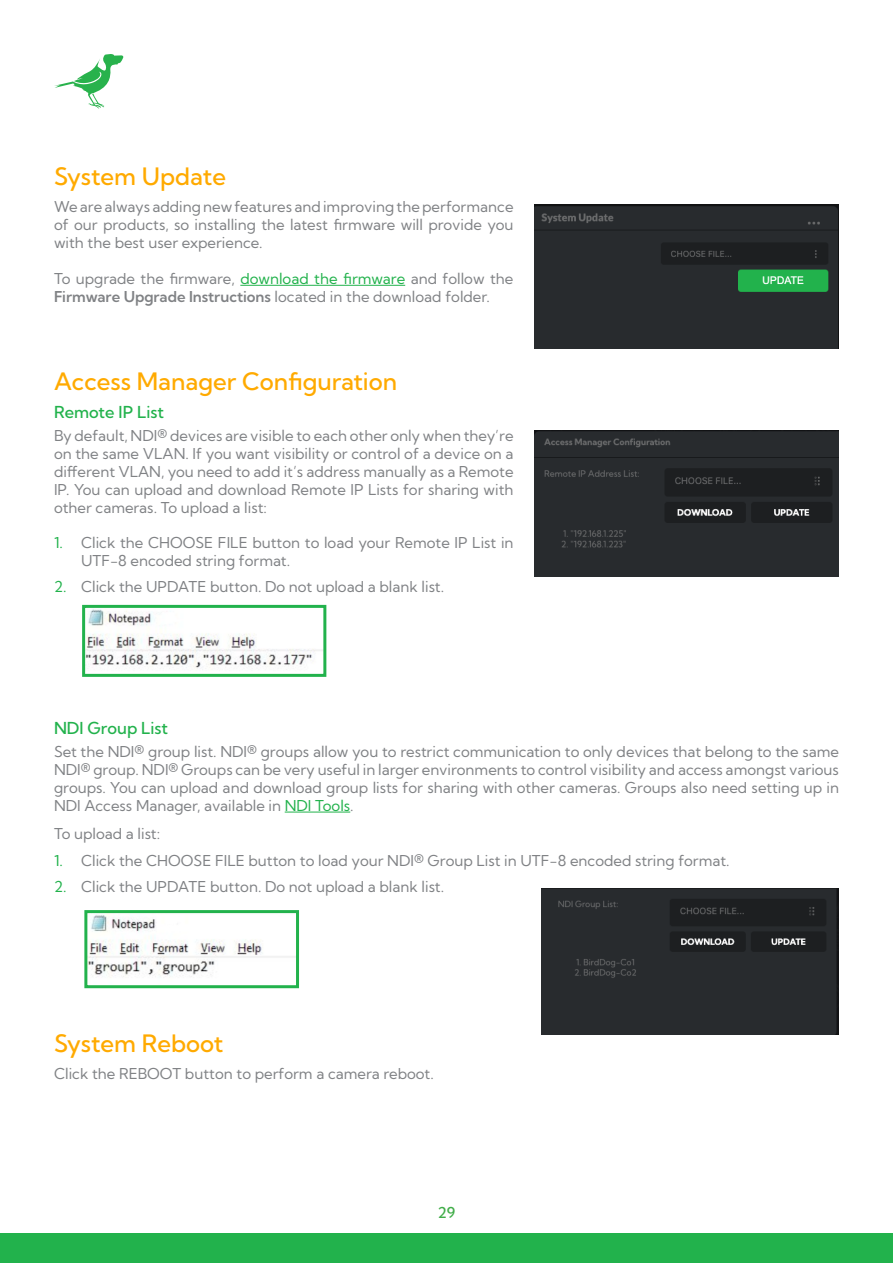
<style>
.page{position:relative;width:893px;height:1263px;background:#fff}
.page>*{position:absolute;margin:0;border:0;box-sizing:border-box;transform-origin:0 0}
.t1{font:24px "Kumbh Sans";color:#fa0}
.t2{font:16.5px "Kumbh Sans";color:#22b24c}
.t3{font:15px/18px "Kumbh Sans";color:#808285;text-align:justify}
.t4{font:15px "Kumbh Sans";color:#41ad49}
.s1{color:#22b24c}
</style>
<div class="page">
<div style="left:0;top:1233px;width:893px;height:30px;background:#22b24c"></div>
<svg style="left:54px;top:54px;width:69px;height:55px"></svg>
<hr style="left:240px;top:285px;width:165px;height:1px;background:#22b24c">
<hr style="left:285px;top:812px;width:65px;height:1px;background:#22b24c">
<img style="left:535px;top:204px;width:304px;height:145px">
<img style="left:535px;top:430px;width:304px;height:146px">
<img style="left:86px;top:609px;width:236px;height:60px">
<div style="left:82px;top:605px;width:244px;height:72px;border:3px solid #22b24c"></div>
<img style="left:88px;top:914px;width:207px;height:64px">
<div style="left:84px;top:910px;width:215px;height:78px;border:3px solid #22b24c"></div>
<img style="left:541px;top:889px;width:298px;height:146px">
<h1 class="t1" style="left:54px;top:162px;width:174px">System Update</h1>
<p class="t3" style="left:54px;top:197px;width:461px">We are always adding new features and improving the performance of our products, so installing the latest firmware will provide you with the best user experience.</p>
<p class="t3" style="left:54px;top:269px;width:461px">To upgrade the firmware, <span class="s1">download the firmware</span> and follow the<br>Firmware Upgrade Instructions located in the download folder.</p>
<h1 class="t1" style="left:54px;top:366px;width:345px">Access Manager Configuration</h1>
<p class="t2" style="left:54px;top:402px;width:111px">Remote IP List</p>
<p class="t3" style="left:54px;top:426px;width:461px">By default, NDI® devices are visible to each other only when they’re on the same VLAN. If you want visibility or control of a device on a different VLAN, you need to add it’s address manually as a Remote IP. You can upload and download Remote IP Lists for sharing with other cameras. To upload a list:</p>
<p class="t3" style="left:81px;top:533px;width:434px;text-indent:-27px"><span class="s1">1.</span> Click the CHOOSE FILE button to load your Remote IP List in<br>UTF-8 encoded string format.</p>
<p class="t3" style="left:54px;top:578px;width:392px"><span class="s1">2.</span> Click the UPDATE button. Do not upload a blank list.</p>
<p class="t2" style="left:54px;top:718px;width:116px">NDI Group List</p>
<p class="t3" style="left:54px;top:742px;width:787px">Set the NDI® group list. NDI® groups allow you to restrict communication to only devices that belong to the same NDI® group. NDI® Groups can be very useful in larger environments to control visibility and access amongst various groups. You can upload and download group lists for sharing with other cameras. Groups also need setting up in NDI Access Manager, available in <span class="s1">NDI Tools</span>.</p>
<p class="t3" style="left:54px;top:825px;width:108px">To upload a list:</p>
<p class="t3" style="left:54px;top:851px;width:677px"><span class="s1">1.</span> Click the CHOOSE FILE button to load your NDI® Group List in UTF-8 encoded string format.</p>
<p class="t3" style="left:54px;top:878px;width:392px"><span class="s1">2.</span> Click the UPDATE button. Do not upload a blank list.</p>
<h1 class="t1" style="left:54px;top:1028px;width:171px">System Reboot</h1>
<p class="t3" style="left:54px;top:1064px;width:381px">Click the REBOOT button to perform a camera reboot.</p>
<p class="t4" style="left:438px;top:1203px;width:19px">29</p>
</div>
